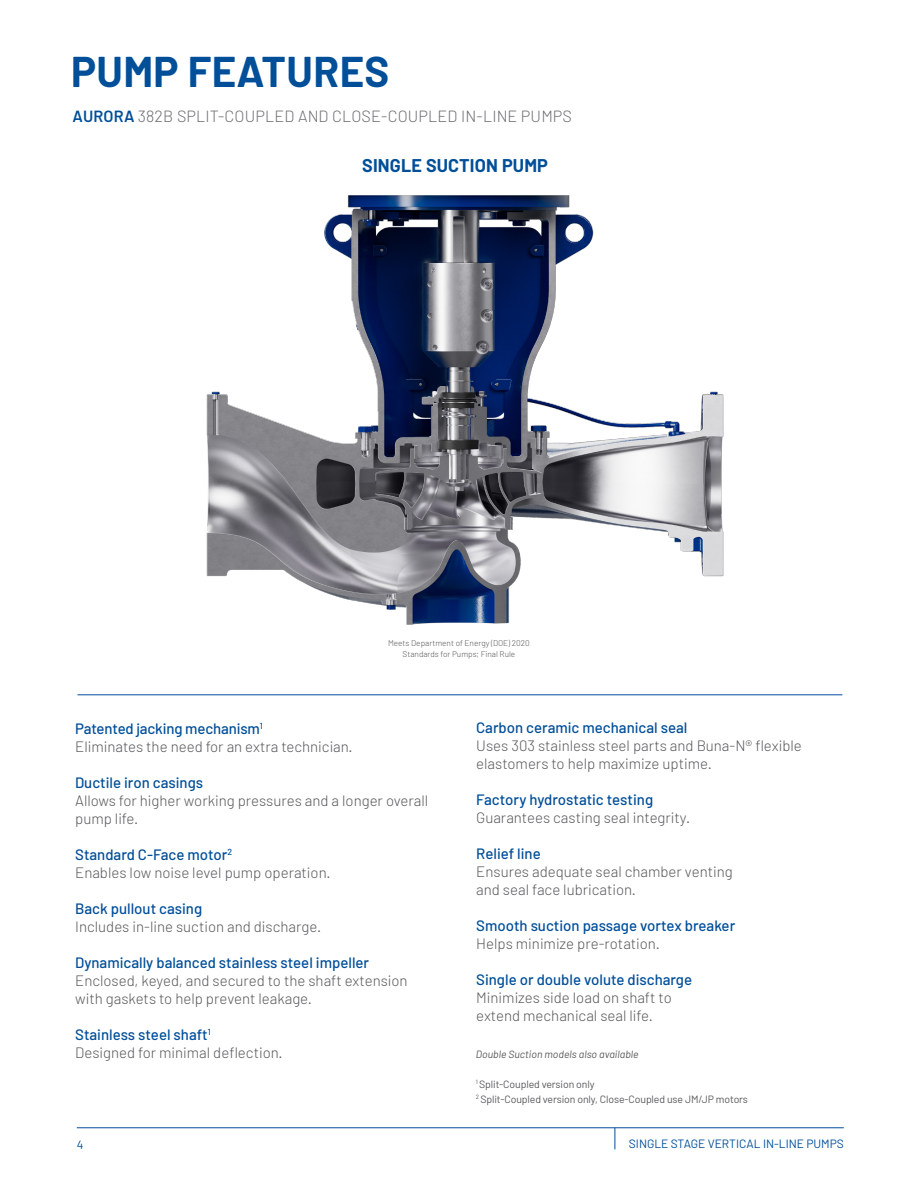
<style>
.page{position:relative;width:918px;height:1188px;background:#fff}
.page>*{position:absolute;margin:0;border:0;box-sizing:border-box;transform-origin:0 0}
.Primary_Heading{font:700 42px "Barlow";letter-spacing:.01em;color:#014e99}
.Primary_Heading-2{font:700 18px "Barlow";letter-spacing:.01em;color:#014e99}
.Primary_Heading-3{font:300 16.2px "Barlow";letter-spacing:.01em;color:#6c6d70}
.t1{font:300 15px/18px "Barlow";color:#57585a}
.t2{font:500 15px "Barlow";color:#014e99}
.t3{font:12px "Barlow";color:#014e99}
.t4{font:10.5px "Barlow";letter-spacing:-.01em;color:#57585a}
.t5{font:italic 10.5px "Barlow";color:#57585a}
.t6{font:300 8.25px/11.6px "Barlow";color:#57585a;text-align:center}
.s1{font-weight:600;color:#014e99}
</style>
<div class="page">
<hr style="left:77px;top:1127px;width:767px;height:1px;background:#014e99">
<svg style="left:615px;top:1128px;width:1px;height:21px"></svg>
<img style="left:206px;top:195px;width:518px;height:430px">
<hr style="left:77px;top:694px;width:765px;height:1px;background:#014e99">
<p class="Primary_Heading" style="left:71px;top:46px;width:320px">PUMP FEATURES</p>
<p class="Primary_Heading-3" style="left:73px;top:106px;width:501px"><span class="s1">AURORA</span> 382B SPLIT-COUPLED AND CLOSE-COUPLED IN-LINE PUMPS</p>
<p class="Primary_Heading-2" style="left:362px;top:154px;width:187px">SINGLE SUCTION PUMP</p>
<p class="t6" style="left:388px;top:637px;width:143px">Meets Department of Energy (DOE) 2020<br>Standards for Pumps; Final Rule</p>
<p class="t2" style="left:75px;top:720px;width:189px">Patented jacking mechanism<sup>1</sup></p>
<p class="t1" style="left:75px;top:737px;width:279px">Eliminates the need for an extra technician.</p>
<p class="t2" style="left:75px;top:774px;width:129px">Ductile iron casings</p>
<p class="t1" style="left:75px;top:791px;width:355px">Allows for higher working pressures and a longer overall pump life.</p>
<p class="t2" style="left:75px;top:846px;width:158px">Standard C-Face motor<sup>2</sup></p>
<p class="t1" style="left:75px;top:863px;width:257px">Enables low noise level pump operation.</p>
<p class="t2" style="left:75px;top:900px;width:129px">Back pullout casing</p>
<p class="t1" style="left:75px;top:917px;width:247px">Includes in-line suction and discharge.</p>
<p class="t2" style="left:75px;top:954px;width:296px">Dynamically balanced stainless steel impeller</p>
<p class="t1" style="left:75px;top:971px;width:334px">Enclosed, keyed, and secured to the shaft extension with gaskets to help prevent leakage.</p>
<p class="t2" style="left:75px;top:1026px;width:137px">Stainless steel shaft<sup>1</sup></p>
<p class="t1" style="left:75px;top:1043px;width:209px">Designed for minimal deflection.</p>
<p class="t2" style="left:476px;top:719px;width:213px">Carbon ceramic mechanical seal</p>
<p class="t1" style="left:476px;top:736px;width:327px">Uses 303 stainless steel parts and Buna-N® flexible elastomers to help maximize uptime.</p>
<p class="t2" style="left:476px;top:791px;width:178px">Factory hydrostatic testing</p>
<p class="t1" style="left:476px;top:808px;width:215px">Guarantees casting seal integrity.</p>
<p class="t2" style="left:476px;top:845px;width:66px">Relief line</p>
<p class="t1" style="left:476px;top:862px;width:258px">Ensures adequate seal chamber venting and seal face lubrication.</p>
<p class="t2" style="left:476px;top:917px;width:260px">Smooth suction passage vortex breaker</p>
<p class="t1" style="left:476px;top:934px;width:185px">Helps minimize pre-rotation.</p>
<p class="t2" style="left:476px;top:971px;width:217px">Single or double volute discharge</p>
<p class="t1" style="left:476px;top:988px;width:197px">Minimizes side load on shaft to extend mechanical seal life.</p>
<p class="t5" style="left:476px;top:1046px;width:164px">Double Suction models also available</p>
<p class="t4" style="left:476px;top:1077px;width:120px"><sup>1</sup> Split-Coupled version only</p>
<p class="t4" style="left:476px;top:1092px;width:274px"><sup>2</sup> Split-Coupled version only, Close-Coupled use JM/JP motors</p>
<p class="t3" style="left:77px;top:1138px;width:8px">4</p>
<p class="t3" style="left:629px;top:1136px;width:216px">SINGLE STAGE VERTICAL IN-LINE PUMPS</p>
</div>
